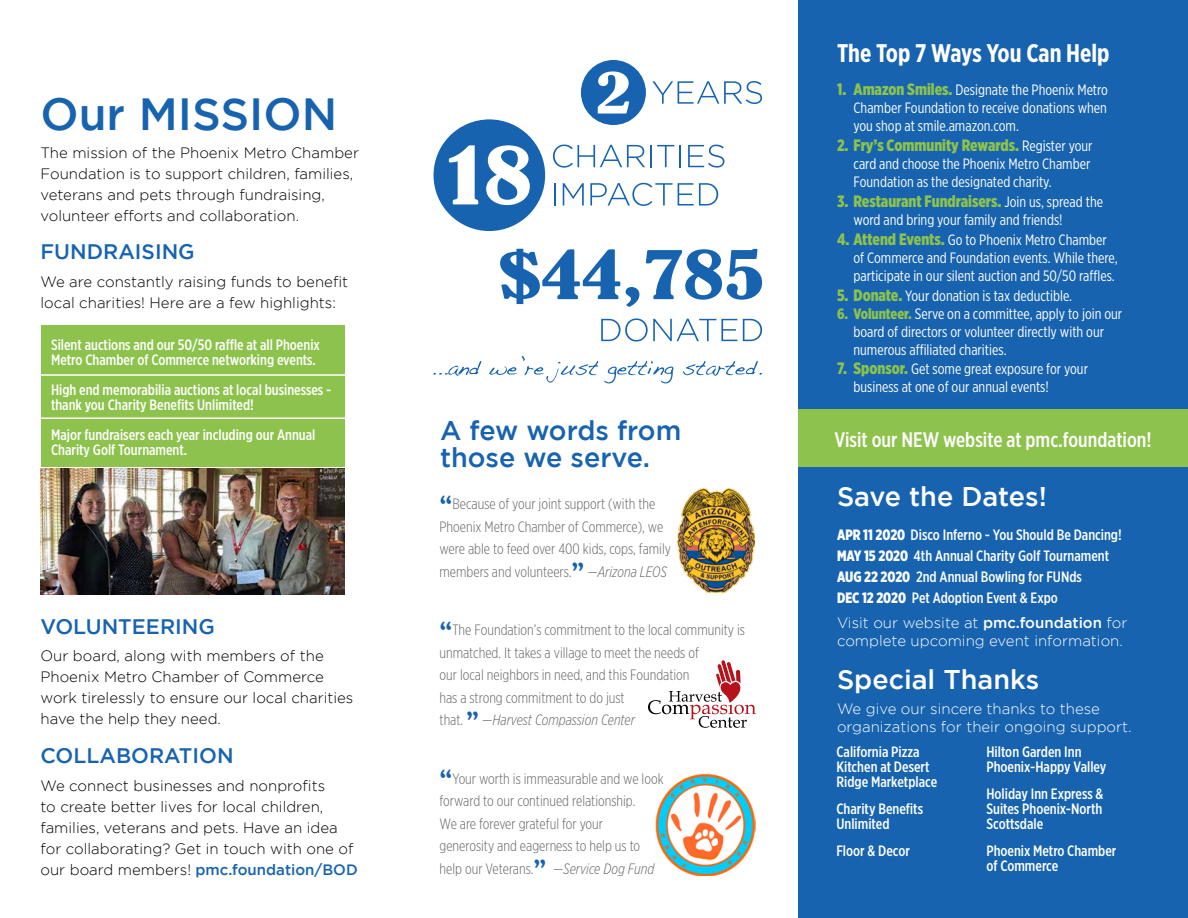
<style>
.page{position:relative;width:1188px;height:918px;background:#fff}
.page>*{position:absolute;margin:0;border:0;box-sizing:border-box;transform-origin:0 0}
.t1{font:500 45px "Gotham";color:#1763af}
.t2{font:500 27px "Gotham";color:#fff}
.t3{font:500 27px/27px "Gotham";color:#1763af}
.t4{font:700 25.5px "Gotham X Narrow";color:#fff}
.t5{font:500 21px "Gotham";color:#1763af}
.t6{font:500 21px "Gotham X Narrow";color:#fff}
.t7{font:900 16.5px "Gotham X Narrow";color:#8dc24d}
.t8{font:500 15px/15px "Gotham X Narrow";color:#fff}
.t9{font:15px/18px "Gotham X Narrow";color:#fff}
.t10{font:300 15px/21px "Gotham";color:#000}
.t11{font:300 15px/22.5px "Gotham X Narrow";color:#636466}
.t12{font:300 15px/18px "Gotham";color:#fff}
.s1{font-weight:500;color:#1763af}
.s2{font-weight:900;font-size:16.5px;color:#8dc24d}
.s3{font-weight:400;font-size:15px;color:#fff}
.s4{font-weight:900;color:#8dc24d}
.s5{font-family:"Bernard";font-weight:400;font-stretch:condensed;font-size:27px;color:#1763af}
.s6{font-style:italic}
.s7{font-weight:900}
.s8{font-weight:500}
</style>
<div class="page">
<div style="left:41px;top:325px;width:304px;height:142px;background:#8dc24d"></div>
<div style="left:798px;top:0;width:390px;height:918px;background:#1763af"></div>
<svg style="left:434px;top:361px;width:47px;height:15px"></svg>
<svg style="left:489px;top:356px;width:109px;height:27px"></svg>
<svg style="left:604px;top:361px;width:69px;height:22px"></svg>
<svg style="left:683px;top:361px;width:79px;height:15px"></svg>
<svg style="left:500px;top:249px;width:120px;height:55px"></svg>
<svg style="left:626px;top:287px;width:13px;height:20px"></svg>
<svg style="left:646px;top:249px;width:116px;height:51px"></svg>
<svg style="left:601px;top:318px;width:136px;height:24px"></svg>
<svg style="left:743px;top:319px;width:19px;height:22px"></svg>
<svg style="left:553px;top:145px;width:92px;height:23px"></svg>
<hr style="left:650px;top:145px;width:2px;height:22px;background:#1763af">
<svg style="left:657px;top:145px;width:17px;height:22px"></svg>
<svg style="left:680px;top:145px;width:1px;height:22px"></svg>
<svg style="left:688px;top:145px;width:36px;height:23px"></svg>
<hr style="left:554px;top:183px;width:2px;height:23px;background:#1763af">
<svg style="left:563px;top:183px;width:21px;height:23px"></svg>
<svg style="left:590px;top:183px;width:128px;height:23px"></svg>
<div style="left:434px;top:119px;width:111px;height:112px;background:#1763af;border-radius:50%"></div>
<svg style="left:449px;top:145px;width:29px;height:59px"></svg>
<svg style="left:486px;top:145px;width:44px;height:60px"></svg>
<svg style="left:652px;top:81px;width:110px;height:23px"></svg>
<div style="left:581px;top:60px;width:65px;height:65px;background:#1763af;border-radius:50%"></div>
<svg style="left:598px;top:71px;width:31px;height:43px"></svg>
<img style="left:655px;top:774px;width:101px;height:102px">
<svg style="left:648px;top:660px;width:108px;height:68px"></svg>
<img style="left:677px;top:489px;width:78px;height:103px">
<hr style="left:35px;top:374px;width:316px;height:2px;background:#fff">
<hr style="left:35px;top:417px;width:316px;height:2px;background:#fff">
<img style="left:41px;top:469px;width:304px;height:126px">
<div style="left:798px;top:410px;width:390px;height:57px;background:#8dc24d"></div>
<h1 class="t1" style="left:40px;top:89px;width:298px">Our MISSION</h1>
<p class="t10" style="left:40px;top:142px;width:320px">The mission of the Phoenix Metro Chamber Foundation is to support children, families, veterans and pets through fundraising, volunteer efforts and collaboration.</p>
<h3 class="t5" style="left:40px;top:240px;width:156px">FUNDRAISING</h3>
<p class="t10" style="left:40px;top:271px;width:309px">We are constantly raising funds to benefit local charities! Here are a few highlights:</p>
<p class="t8" style="left:51px;top:337px;width:270px">Silent auctions and our 50/50 raffle at all Phoenix<br>Metro Chamber of Commerce networking events.</p>
<p class="t8" style="left:51px;top:382px;width:282px">High end memorabilia auctions at local businesses - thank you Charity Benefits Unlimited!</p>
<p class="t8" style="left:51px;top:428px;width:266px">Major fundraisers each year including our Annual<br>Charity Golf Tournament.</p>
<h3 class="t5" style="left:40px;top:614px;width:176px">VOLUNTEERING</h3>
<p class="t10" style="left:40px;top:645px;width:314px">Our board, along with members of the Phoenix Metro Chamber of Commerce work tirelessly to ensure our local charities have the help they need.</p>
<h3 class="t5" style="left:40px;top:744px;width:195px">COLLABORATION</h3>
<p class="t10" style="left:40px;top:775px;width:319px">We connect businesses and nonprofits<br>to create better lives for local children, families, veterans and pets. Have an idea for collaborating? Get in touch with one of our board members! <span class="s1">pmc.foundation/BOD</span></p>
<h3 class="t4" style="left:837px;top:37px;width:274px">The Top 7 Ways You Can Help</h3>
<p class="t9" style="left:854px;top:81px;width:256px;text-align:justify;text-indent:-17px"><span class="s2">1. Amazon Smiles.</span> Designate the Phoenix Metro Chamber Foundation to receive donations when you shop at smile.amazon.com.</p>
<p class="t7" style="left:837px;top:135px;width:257px">2. Fry’s Community Rewards. <span class="s3">Register your</span></p>
<p class="t9" style="left:853px;top:155px;width:238px">card and choose the Phoenix Metro Chamber<br>Foundation as the designated charity.</p>
<p class="t7" style="left:837px;top:191px;width:268px">3. Restaurant Fundraisers. <span class="s3">Join us, spread the</span></p>
<p class="t9" style="left:853px;top:210px;width:211px">word and bring your family and friends!</p>
<p class="t9" style="left:853px;top:230px;width:266px;text-indent:-16px"><span class="s2">4. Attend Events.</span> Go to Phoenix Metro Chamber of Commerce and Foundation events. While there, participate in our silent auction and 50/50 raffles.</p>
<p class="t9" style="left:837px;top:286px;width:237px"><span class="s2">5. Donate.</span> Your donation is tax deductible.</p>
<p class="t9" style="left:854px;top:304px;width:270px;text-indent:-16px"><span class="s4">6. Volunteer.</span> Serve on a committee, apply to join our board of directors or volunteer directly with our numerous affiliated charities.</p>
<p class="t9" style="left:853px;top:360px;width:236px;text-indent:-16px"><span class="s2">7. Sponsor.</span> Get some great exposure for your business at one of our annual events!</p>
<h2 class="t3" style="left:440px;top:417px;width:243px">A few words from those we serve.</h2>
<h3 class="t6" style="left:834px;top:426px;width:319px">Visit our NEW website at pmc.foundation!</h3>
<p class="t11" style="left:440px;top:493px;width:233px"><span class="s5">“</span>Because of your joint support (with the Phoenix Metro Chamber of Commerce), we were able to feed over 400 kids, cops, family members and volunteers.<span class="s5">”</span> <span class="s6">—Arizona LEOS</span></p>
<p class="t11" style="left:440px;top:619px;width:307px"><span class="s5">“</span>The Foundation’s commitment to the local community is unmatched. It takes a village to meet the needs of<br>our local neighbors in need, and this Foundation<br>has a strong commitment to do just<br>that. <span class="s5">”</span> <span class="s6">—Harvest Compassion Center</span></p>
<p class="t11" style="left:440px;top:767px;width:226px"><span class="s5">“</span>Your worth is immeasurable and we look forward to our continued relationship.<br>We are forever grateful for your<br>generosity and eagerness to help us to help our Veterans.<span class="s5">”</span> <span class="s6">—Service Dog Fund</span></p>
<h2 class="t2" style="left:837px;top:481px;width:211px">Save the Dates!</h2>
<p class="t8" style="left:837px;top:524px;width:286px;line-height:21px"><span class="s7">APR 11 2020</span> Disco Inferno - You Should Be Dancing!<br><span class="s7">MAY 15 2020</span> 4th Annual Charity Golf Tournament <span class="s7">AUG 22 2020</span> 2nd Annual Bowling for FUNds<br><span class="s7">DEC 12 2020</span> Pet Adoption Event &amp; Expo</p>
<p class="t12" style="left:837px;top:613px;width:292px">Visit our website at <span class="s8">pmc.foundation</span> for complete upcoming event information.</p>
<h2 class="t2" style="left:837px;top:664px;width:204px">Special Thanks</h2>
<p class="t12" style="left:837px;top:700px;width:296px">We give our sincere thanks to these organizations for their ongoing support.</p>
<p class="t8" style="left:836px;top:744px;width:102px">California Pizza<br>Kitchen at Desert<br>Ridge Marketplace</p>
<p class="t8" style="left:836px;top:801px;width:88px">Charity Benefits<br>Unlimited</p>
<p class="t8" style="left:836px;top:843px;width:75px">Floor &amp; Decor</p>
<p class="t8" style="left:986px;top:744px;width:121px">Hilton Garden Inn<br>Phoenix-Happy Valley</p>
<p class="t8" style="left:986px;top:786px;width:118px;text-align:justify">Holiday Inn Express &amp; Suites Phoenix-North Scottsdale</p>
<p class="t8" style="left:986px;top:843px;width:132px">Phoenix Metro Chamber of Commerce</p>
</div>
